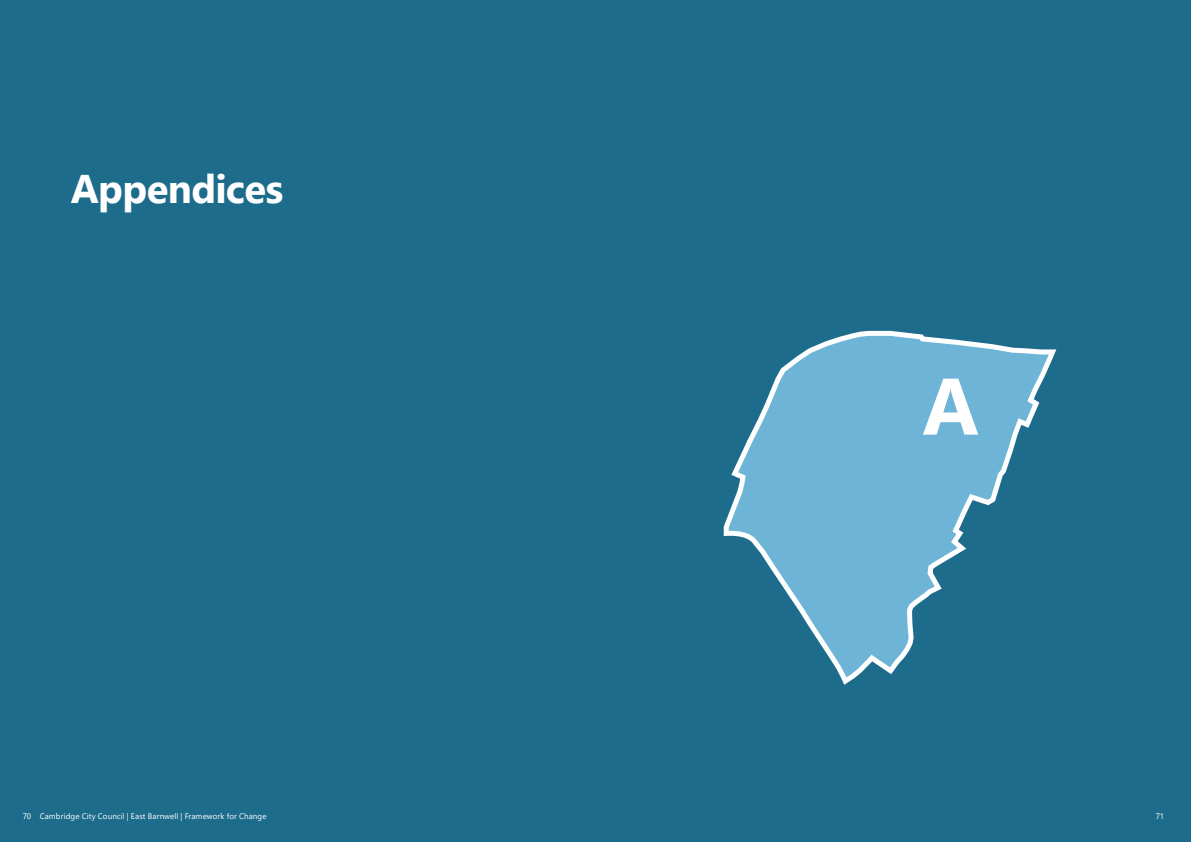
<style>
.page{position:relative;width:1191px;height:842px;background:#fff}
.page>*{position:absolute;margin:0;border:0;box-sizing:border-box;transform-origin:0 0}
.t1{font:700 80px "Leelawadee UI";color:#fff}
.t2{font:700 40px "Leelawadee UI";letter-spacing:-.015em;color:#fff}
.t3{font:8px "Leelawadee UI";letter-spacing:.015em;color:#fff}
</style>
<div class="page">
<div style="left:0;top:0;width:595px;height:842px;background:#1d6c8c"></div>
<div style="left:595px;top:0;width:596px;height:842px;background:#1d6c8c"></div>
<svg style="left:723px;top:330px;width:334px;height:355px"></svg>
<p class="t2" style="left:71px;top:161px;width:214px">Appendices</p>
<h1 class="t1" style="left:922px;top:349px;width:58px">A</h1>
<p class="t3" style="left:23px;top:811px;width:245px">70 Cambridge City Council | East Barnwell | Framework for Change</p>
<p class="t3" style="left:1155px;top:811px;width:10px">71</p>
</div>
